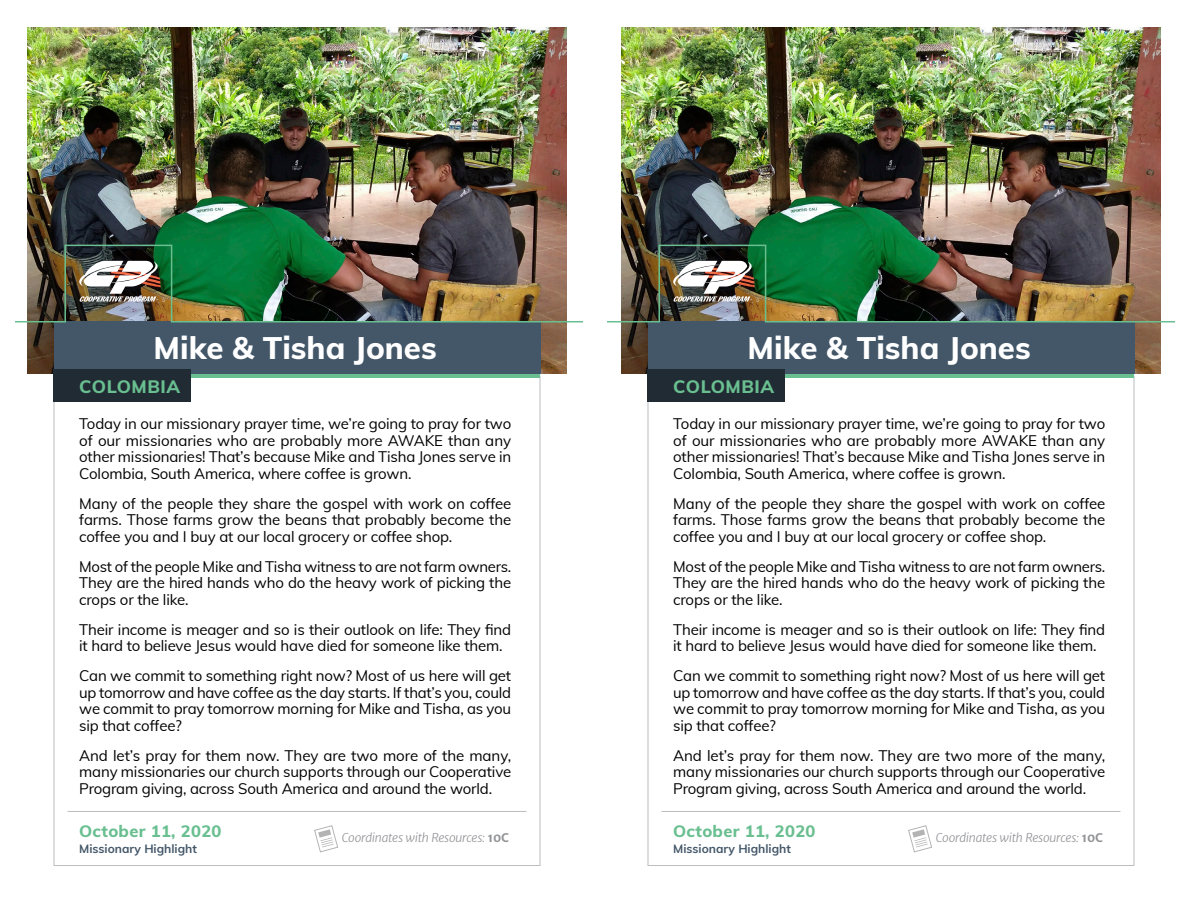
<style>
.page{position:relative;width:1188px;height:918px;background:#fff}
.page>*{position:absolute;margin:0;border:0;box-sizing:border-box;transform-origin:0 0}
.t1{font:800 31.2px "Muli";color:#fff}
.t2{font:800 18px "Muli";letter-spacing:.03em;color:#69bf90}
.t3{font:800 16.5px "Muli";letter-spacing:.02em;color:#69bf90}
.t4{font:15px/16.5px "Muli";letter-spacing:-.01em;color:#000;text-align:justify}
.t5{font:italic 300 12px "Merriweather Sans";letter-spacing:-.02em;color:#939498}
.t6{font:700 12px "Muli";color:#435769}
.s1{font-weight:700;font-style:normal}
</style>
<div class="page">
<img style="left:622px;top:27px;width:539px;height:347px">
<div style="left:658px;top:245px;width:108px;height:89px;border:2px solid #69bf90"></div>
<div style="left:648px;top:322px;width:486px;height:52px;background:#435769"></div>
<hr style="left:648px;top:374px;width:486px;height:4px;background:#69bf90">
<div style="left:648px;top:369px;width:137px;height:33px;background:#212b34"></div>
<img style="left:673px;top:261px;width:79px;height:41px">
<hr style="left:662px;top:811px;width:458px;height:1px;background:#bbbdc0">
<svg style="left:908px;top:825px;width:24px;height:28px"></svg>
<hr style="left:608px;top:321px;width:52px;height:1px;background:#69bf90">
<hr style="left:765px;top:321px;width:409px;height:1px;background:#69bf90">
<img style="left:28px;top:27px;width:539px;height:347px">
<div style="left:64px;top:245px;width:108px;height:89px;border:2px solid #69bf90"></div>
<div style="left:54px;top:322px;width:486px;height:52px;background:#435769"></div>
<hr style="left:54px;top:374px;width:486px;height:4px;background:#69bf90">
<div style="left:54px;top:369px;width:137px;height:33px;background:#212b34"></div>
<img style="left:79px;top:261px;width:79px;height:41px">
<hr style="left:68px;top:811px;width:458px;height:1px;background:#bbbdc0">
<svg style="left:314px;top:825px;width:24px;height:28px"></svg>
<hr style="left:15px;top:321px;width:51px;height:1px;background:#69bf90">
<hr style="left:171px;top:321px;width:411px;height:1px;background:#69bf90">
<h1 class="t1" style="left:154px;top:325px;width:285px">Mike &amp; Tisha Jones</h1>
<p class="t2" style="left:79px;top:373px;width:102px">COLOMBIA</p>
<p class="t4" style="left:79px;top:415px;width:434px">Today in our missionary prayer time, we’re going to pray for two of our missionaries who are probably more AWAKE than any other missionaries! That’s because Mike and Tisha Jones serve in Colombia, South America, where coffee is grown.</p>
<p class="t4" style="left:79px;top:494px;width:434px">Many of the people they share the gospel with work on coffee farms. Those farms grow the beans that probably become the coffee you and I buy at our local grocery or coffee shop.</p>
<p class="t4" style="left:79px;top:557px;width:434px">Most of the people Mike and Tisha witness to are not farm owners.<br>They are the hired hands who do the heavy work of picking the crops or the like.</p>
<p class="t4" style="left:79px;top:620px;width:434px">Their income is meager and so is their outlook on life: They find it hard to believe Jesus would have died for someone like them.</p>
<p class="t4" style="left:79px;top:667px;width:434px">Can we commit to something right now? Most of us here will get up tomorrow and have coffee as the day starts. If that’s you, could we commit to pray tomorrow morning for Mike and Tisha, as you sip that coffee?</p>
<p class="t4" style="left:79px;top:746px;width:434px">And let’s pray for them now. They are two more of the many, many missionaries our church supports through our Cooperative Program giving, across South America and around the world.</p>
<p class="t3" style="left:79px;top:819px;width:144px">October 11, 2020</p>
<p class="t5" style="left:342px;top:830px;width:169px">Coordinates with Resources: <span class="s1">10C</span></p>
<p class="t6" style="left:79px;top:840px;width:119px">Missionary Highlight</p>
<h1 class="t1" style="left:748px;top:325px;width:285px">Mike &amp; Tisha Jones</h1>
<p class="t2" style="left:673px;top:373px;width:102px">COLOMBIA</p>
<p class="t4" style="left:673px;top:415px;width:434px">Today in our missionary prayer time, we’re going to pray for two of our missionaries who are probably more AWAKE than any other missionaries! That’s because Mike and Tisha Jones serve in Colombia, South America, where coffee is grown.</p>
<p class="t4" style="left:673px;top:494px;width:434px">Many of the people they share the gospel with work on coffee farms. Those farms grow the beans that probably become the coffee you and I buy at our local grocery or coffee shop.</p>
<p class="t4" style="left:673px;top:557px;width:434px">Most of the people Mike and Tisha witness to are not farm owners.<br>They are the hired hands who do the heavy work of picking the crops or the like.</p>
<p class="t4" style="left:673px;top:620px;width:434px">Their income is meager and so is their outlook on life: They find it hard to believe Jesus would have died for someone like them.</p>
<p class="t4" style="left:673px;top:667px;width:434px">Can we commit to something right now? Most of us here will get up tomorrow and have coffee as the day starts. If that’s you, could we commit to pray tomorrow morning for Mike and Tisha, as you sip that coffee?</p>
<p class="t4" style="left:673px;top:746px;width:434px">And let’s pray for them now. They are two more of the many, many missionaries our church supports through our Cooperative Program giving, across South America and around the world.</p>
<p class="t3" style="left:673px;top:819px;width:144px">October 11, 2020</p>
<p class="t5" style="left:936px;top:830px;width:169px">Coordinates with Resources: <span class="s1">10C</span></p>
<p class="t6" style="left:673px;top:840px;width:119px">Missionary Highlight</p>
</div>
